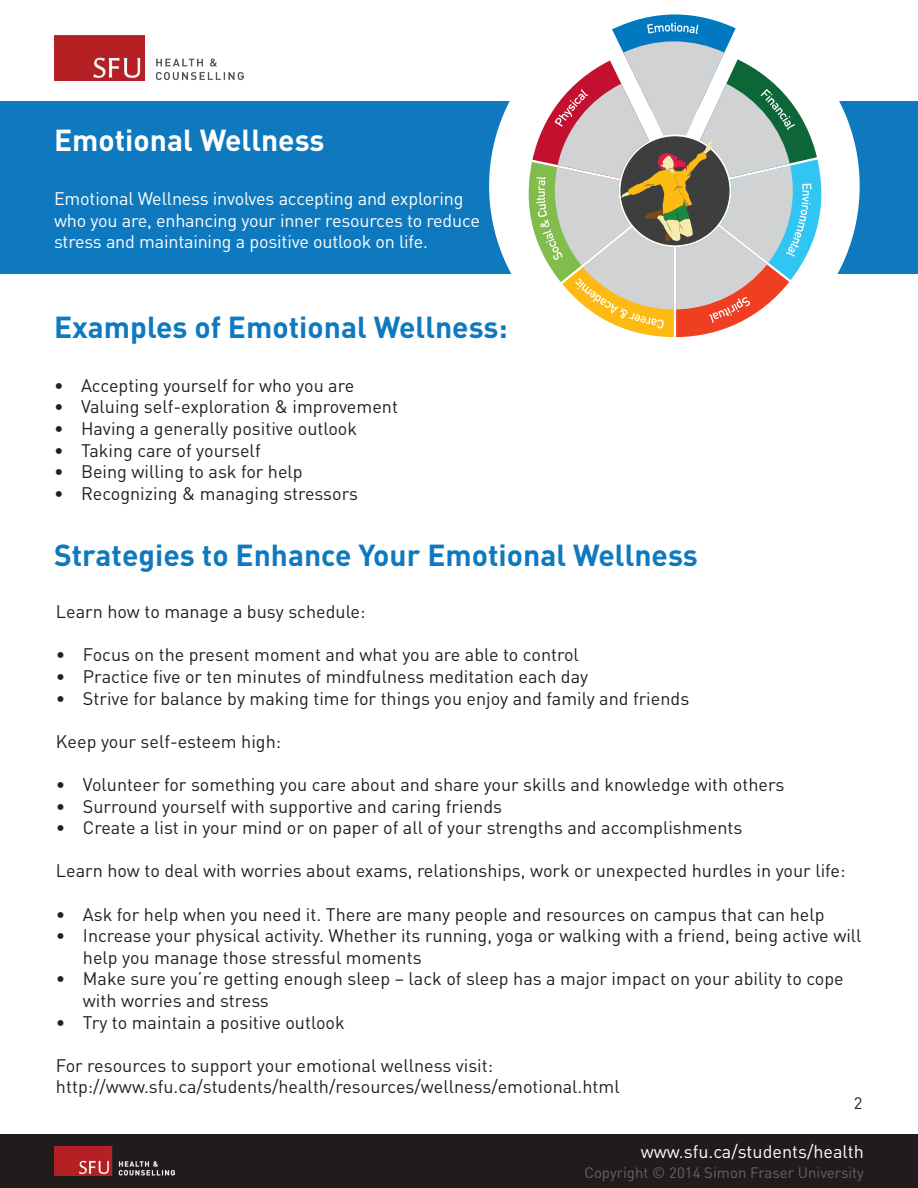
<style>
.page{position:relative;width:918px;height:1188px;background:#fff}
.page>*{position:absolute;margin:0;border:0;box-sizing:border-box;transform-origin:0 0}
.t1{font:700 30px "DIN Pro";color:#0e79bf}
.t2{font:700 30px/36px "DIN Pro";color:#fff}
.t3{font:18px/21.6px "DIN Pro";color:#231f20}
.t4{font:18px/21.6px "DIN Pro";letter-spacing:-.01em;color:#fff}
.t5{font:16.5px "DIN Pro";color:#231f20}
.t6{font:15px "DIN Pro";color:#646464}
</style>
<div class="page">
<div style="left:0;top:1134px;width:918px;height:54px;background:#201c1c"></div>
<img style="left:54px;top:36px;width:189px;height:45px">
<img style="left:54px;top:1147px;width:121px;height:28px">
<div style="left:0;top:101px;width:918px;height:173px;background:#0e79bf"></div>
<div style="left:489px;top:1px;width:371px;height:370px;background:#fff;border-radius:50%"></div>
<hr style="left:917px;top:101px;width:1px;height:173px;background:#0c6939">
<svg style="left:528px;top:14px;width:294px;height:323px"></svg>
<h1 class="t2" style="left:54px;top:121px;width:272px">Emotional Wellness</h1>
<h1 class="t2" style="left:54px;top:179px;width:365px">Health and Wellness Guide for Students</h1>
<p class="t4" style="left:54px;top:187px;width:428px">Emotional Wellness involves accepting and exploring who you are, enhancing your inner resources to reduce stress and maintaining a positive outlook on life.</p>
<h1 class="t1" style="left:54px;top:306px;width:455px">Examples of Emotional Wellness:</h1>
<p class="t3" style="left:54px;top:374px;width:302px">• Accepting yourself for who you are</p>
<p class="t3" style="left:54px;top:395px;width:345px">• Valuing self-exploration &amp; improvement</p>
<p class="t3" style="left:54px;top:417px;width:305px">• Having a generally positive outlook</p>
<p class="t3" style="left:54px;top:439px;width:208px">• Taking care of yourself</p>
<p class="t3" style="left:54px;top:460px;width:250px">• Being willing to ask for help</p>
<p class="t3" style="left:54px;top:482px;width:306px">• Recognizing &amp; managing stressors</p>
<h1 class="t1" style="left:54px;top:534px;width:645px">Strategies to Enhance Your Emotional Wellness</h1>
<p class="t3" style="left:56px;top:600px;width:311px">Learn how to manage a busy schedule:</p>
<p class="t3" style="left:56px;top:643px;width:525px">• Focus on the present moment and what you are able to control</p>
<p class="t3" style="left:56px;top:665px;width:534px">• Practice five or ten minutes of mindfulness meditation each day</p>
<p class="t3" style="left:56px;top:687px;width:635px">• Strive for balance by making time for things you enjoy and family and friends</p>
<p class="t3" style="left:56px;top:730px;width:227px">Keep your self-esteem high:</p>
<p class="t3" style="left:56px;top:773px;width:730px">• Volunteer for something you care about and share your skills and knowledge with others</p>
<p class="t3" style="left:56px;top:795px;width:448px">• Surround yourself with supportive and caring friends</p>
<p class="t3" style="left:56px;top:816px;width:688px">• Create a list in your mind or on paper of all of your strengths and accomplishments</p>
<p class="t3" style="left:56px;top:859px;width:791px">Learn how to deal with worries about exams, relationships, work or unexpected hurdles in your life:</p>
<p class="t3" style="left:56px;top:903px;width:770px">• Ask for help when you need it. There are many people and resources on campus that can help</p>
<p class="t3" style="left:83px;top:924px;width:780px;text-indent:-27px">• Increase your physical activity. Whether its running, yoga or walking with a friend, being active will help you manage those stressful moments</p>
<p class="t3" style="left:83px;top:967px;width:762px;text-indent:-27px">• Make sure you’re getting enough sleep – lack of sleep has a major impact on your ability to cope with worries and stress</p>
<p class="t3" style="left:56px;top:1011px;width:290px">• Try to maintain a positive outlook</p>
<p class="t3" style="left:56px;top:1054px;width:565px">For resources to support your emotional wellness visit: http://www.sfu.ca/students/health/resources/wellness/emotional.html</p>
<p class="t5" style="left:854px;top:1092px;width:10px">2</p>
<p class="t4" style="left:641px;top:1140px;width:225px">www.sfu.ca/students/health</p>
<p class="t6" style="left:584px;top:1162px;width:281px">Copyright © 2014 Simon Fraser University</p>
</div>
